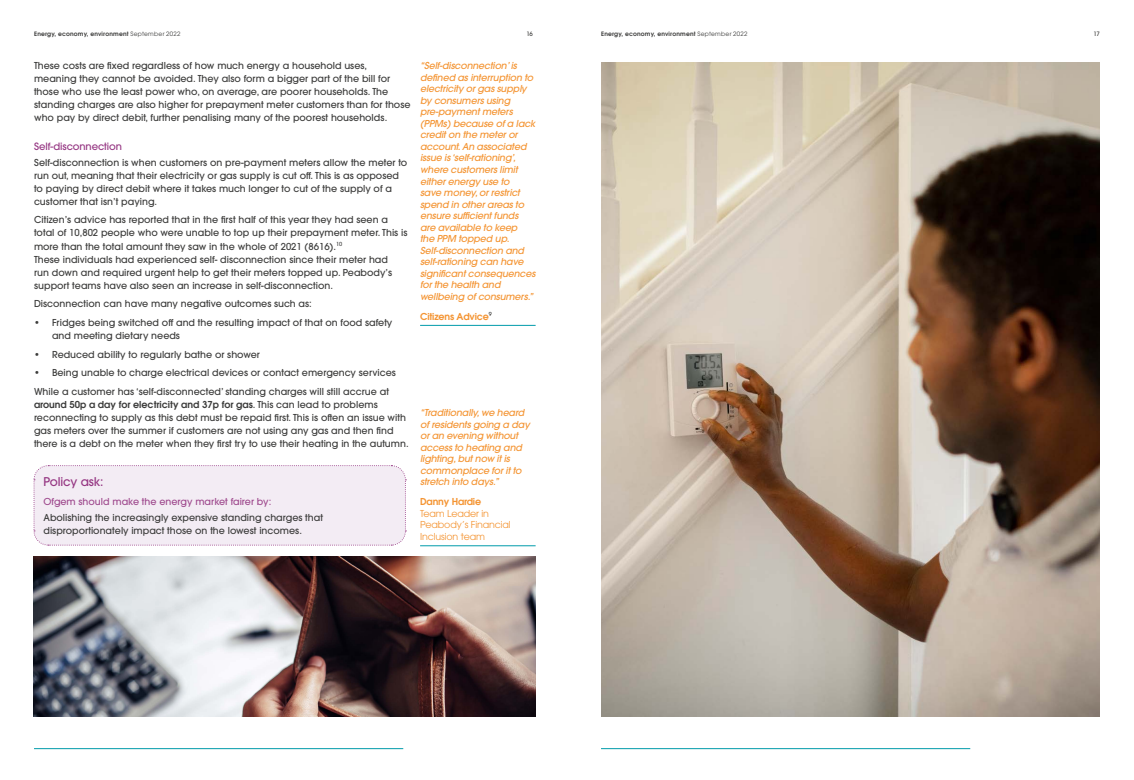
<style>
.page{position:relative;width:1134px;height:780px;background:#fff}
.page>*{position:absolute;margin:0;border:0;box-sizing:border-box;transform-origin:0 0}
.t1{font:500 12px "ITC Avant Garde Std";letter-spacing:-.01em;color:#963783}
.t2{font:500 10px "ITC Avant Garde Std";letter-spacing:-.01em;color:#963783}
.t3{font:500 9.5px/13px "ITC Avant Garde Std";color:#3c3c3b}
.t4{font:italic 500 9.5px/11.5px "ITC Avant Garde Std";letter-spacing:-.015em;color:#f49432}
.t5{font:9.5px/11.5px "ITC Avant Garde Std";letter-spacing:-.015em;color:#f49432}
.t6{font:500 9.5px "ITC Avant Garde Std";color:#9f4a8e}
.t7{font:600 9.5px "ITC Avant Garde Std";letter-spacing:-.015em;color:#f49432}
.t8{font:600 6px "ITC Avant Garde Std";letter-spacing:.03em;color:#3c3c3b}
.t9{font:500 6px "ITC Avant Garde Std";color:#3c3c3b}
.s1{font-weight:400}
.s2{font-weight:600}
</style>
<div class="page">
<img style="left:601px;top:62px;width:499px;height:654px">
<hr style="left:420px;top:325px;width:116px;height:1px;background:#009baa">
<hr style="left:420px;top:545px;width:116px;height:1px;background:#009baa">
<div style="left:33px;top:465px;width:373px;height:81px;background:#f3ecf4"></div>
<img style="left:34px;top:557px;width:502px;height:159px">
<hr style="left:34px;top:748px;width:369px;height:1px;background:#009baa">
<hr style="left:601px;top:748px;width:369px;height:1px;background:#009baa">
<p class="t8" style="left:34px;top:29px;width:148px">Energy, economy, environment <span class="s1">September 2022</span></p>
<p class="t9" style="left:526px;top:30px;width:8px">16</p>
<p class="t8" style="left:601px;top:29px;width:148px">Energy, economy, environment <span class="s1">September 2022</span></p>
<p class="t9" style="left:1093px;top:30px;width:8px">17</p>
<p class="t3" style="left:34px;top:59px;width:378px">These costs are fixed regardless of how much energy a household uses, meaning they cannot be avoided. They also form a bigger part of the bill for those who use the least power who, on average, are poorer households. The standing charges are also higher for prepayment meter customers than for those who pay by direct debit, further penalising many of the poorest households.</p>
<p class="t2" style="left:34px;top:140px;width:90px">Self-disconnection</p>
<p class="t3" style="left:34px;top:156px;width:375px">Self-disconnection is when customers on pre-payment meters allow the meter to run out, meaning that their electricity or gas supply is cut off. This is as opposed to paying by direct debit where it takes much longer to cut of the supply of a customer that isn’t paying.</p>
<p class="t3" style="left:34px;top:213px;width:375px">Citizen’s advice has reported that in the first half of this year they had seen a total of 10,802 people who were unable to top up their prepayment meter. This is more than the total amount they saw in the whole of 2021 (8616).<sup>10<br></sup>These individuals had experienced self- disconnection since their meter had<br>run down and required urgent help to get their meters topped up. Peabody’s support teams have also seen an increase in self-disconnection.</p>
<p class="t3" style="left:34px;top:297px;width:279px">Disconnection can have many negative outcomes such as:</p>
<p class="t3" style="left:52px;top:316px;width:342px;text-indent:-18px">• Fridges being switched off and the resulting impact of that on food safety and meeting dietary needs</p>
<p class="t3" style="left:34px;top:347px;width:227px">• Reduced ability to regularly bathe or shower</p>
<p class="t3" style="left:34px;top:363px;width:363px;line-height:18.7px">• Being unable to charge electrical devices or contact emergency services<br>While a customer has ‘self-disconnected’ standing charges will still accrue at</p>
<p class="t3" style="left:34px;top:398px;width:376px"><span class="s2">around 50p a day for electricity and 37p for gas</span>. This can lead to problems reconnecting to supply as this debt must be repaid first. This is often an issue with gas meters over the summer if customers are not using any gas and then find there is a debt on the meter when they first try to use their heating in the autumn.</p>
<p class="t1" style="left:44px;top:474px;width:62px">Policy ask:</p>
<p class="t6" style="left:44px;top:495px;width:229px">Ofgem should make the energy market fairer by:</p>
<p class="t3" style="left:44px;top:510px;width:281px">Abolishing the increasingly expensive standing charges that disproportionately impact those on the lowest incomes.</p>
<p class="t4" style="left:420px;top:60px;width:117px">“Self-disconnection’ is defined as interruption to electricity or gas supply by consumers using pre-payment meters (PPMs) because of a lack credit on the meter or account. An associated issue is ‘self-rationing’, where customers limit either energy use to<br>save money, or restrict spend in other areas to ensure sufficient funds are available to keep<br>the PPM topped up.<br>Self-disconnection and self-rationing can have significant consequences for the health and wellbeing of consumers.”</p>
<p class="t7" style="left:420px;top:310px;width:73px">Citizens Advice<sup>9</sup></p>
<p class="t4" style="left:420px;top:407px;width:111px">“Traditionally, we heard of residents going a day or an evening without access to heating and lighting, but now it is commonplace for it to stretch into days.”</p>
<p class="t7" style="left:420px;top:495px;width:63px">Danny Hardie</p>
<p class="t5" style="left:420px;top:507px;width:92px">Team Leader in<br>Peabody’s Financial<br>Inclusion team</p>
</div>
